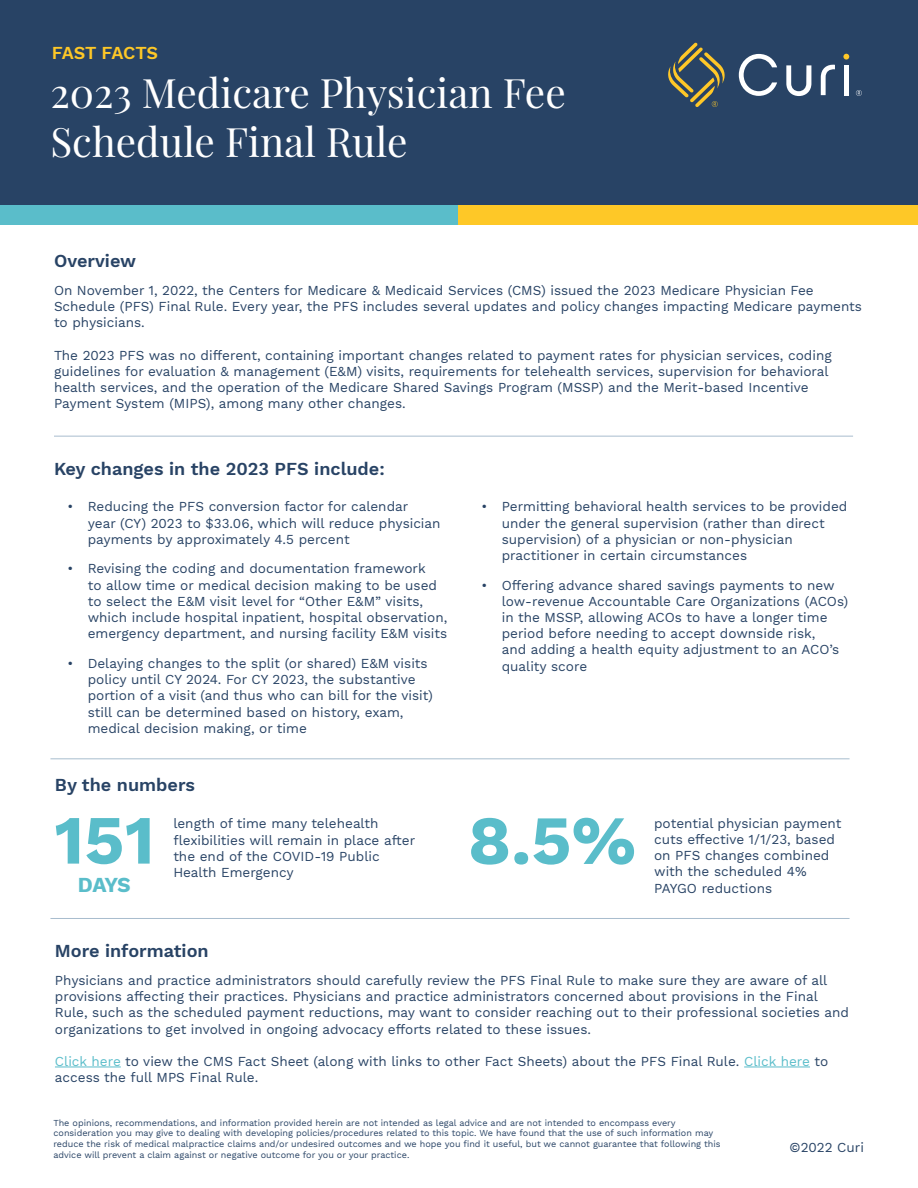
<style>
.page{position:relative;width:918px;height:1188px;background:#fff}
.page>*{position:absolute;margin:0;border:0;box-sizing:border-box;transform-origin:0 0}
.t1{font:700 69px "Work Sans";color:#5abdca}
.t2{font:40.5px "Playfair Display";color:#fff}
.t3{font:700 21px "Work Sans";color:#5abdca}
.t4{font:600 18px "Work Sans";color:#284365}
.t5{font:600 18px "Work Sans";letter-spacing:-.02em;color:#fec827}
.t6{font:13.5px/16.2px "Work Sans";color:#284365}
.t7{font:9px/10.8px "Work Sans";color:#284365}
.s1{color:#5abdca}
</style>
<div class="page">
<hr style="left:54px;top:436px;width:799px;height:1px;background:#a8bdce">
<hr style="left:50px;top:759px;width:800px;height:1px;background:#a8bdce">
<hr style="left:50px;top:918px;width:800px;height:1px;background:#a8bdce">
<hr style="left:55px;top:1067px;width:66px;height:1px;background:#5abdca">
<hr style="left:744px;top:1067px;width:66px;height:1px;background:#5abdca">
<div style="left:0;top:0;width:918px;height:215px;background:#284365"></div>
<svg style="left:739px;top:54px;width:38px;height:42px"></svg>
<svg style="left:786px;top:65px;width:25px;height:31px"></svg>
<svg style="left:821px;top:64px;width:14px;height:31px"></svg>
<div style="left:844px;top:65px;width:5px;height:30px;background:#fff"></div>
<svg style="left:856px;top:90px;width:6px;height:6px"></svg>
<svg style="left:843px;top:54px;width:6px;height:6px"></svg>
<svg style="left:668px;top:43px;width:57px;height:64px"></svg>
<div style="left:1px;top:205px;width:457px;height:20px;background:#5abdca"></div>
<div style="left:458px;top:205px;width:460px;height:20px;background:#fec827"></div>
<p class="t5" style="left:52px;top:42px;width:108px">FAST FACTS</p>
<p class="t2" style="left:50px;top:68px;width:517px">2023 Medicare Physician Fee</p>
<p class="t2" style="left:50px;top:116px;width:359px">Schedule Final Rule</p>
<p class="t4" style="left:54px;top:250px;width:84px">Overview</p>
<p class="t6" style="left:54px;top:283px;width:810px">On November 1, 2022, the Centers for Medicare &amp; Medicaid Services (CMS) issued the 2023 Medicare Physician Fee<br>Schedule (PFS) Final Rule. Every year, the PFS includes several updates and policy changes impacting Medicare payments to physicians.</p>
<p class="t6" style="left:54px;top:347px;width:779px">The 2023 PFS was no different, containing important changes related to payment rates for physician services, coding guidelines for evaluation &amp; management (E&amp;M) visits, requirements for telehealth services, supervision for behavioral health services, and the operation of the Medicare Shared Savings Program (MSSP) and the Merit-based Incentive Payment System (MIPS), among many other changes.</p>
<p class="t4" style="left:54px;top:459px;width:332px">Key changes in the 2023 PFS include:</p>
<p class="t6" style="left:88px;top:499px;width:354px;text-indent:-20px">• Reducing the PFS conversion factor for calendar<br>year (CY) 2023 to $33.06, which will reduce physician payments by approximately 4.5 percent</p>
<p class="t6" style="left:88px;top:561px;width:361px;text-indent:-20px">• Revising the coding and documentation framework<br>to allow time or medical decision making to be used to select the E&amp;M visit level for “Other E&amp;M” visits, which include hospital inpatient, hospital observation, emergency department, and nursing facility E&amp;M visits</p>
<p class="t6" style="left:88px;top:656px;width:347px;text-indent:-20px">• Delaying changes to the split (or shared) E&amp;M visits policy until CY 2024. For CY 2023, the substantive portion of a visit (and thus who can bill for the visit) still can be determined based on history, exam, medical decision making, or time</p>
<p class="t4" style="left:55px;top:775px;width:142px">By the numbers</p>
<p class="t1" style="left:54px;top:800px;width:102px">151</p>
<p class="t3" style="left:78px;top:873px;width:55px">DAYS</p>
<p class="t6" style="left:173px;top:816px;width:243px">length of time many telehealth flexibilities will remain in place after the end of the COVID-19 Public</p>
<p class="t6" style="left:173px;top:865px;width:122px">Health Emergency</p>
<p class="t4" style="left:55px;top:940px;width:155px">More information</p>
<p class="t6" style="left:502px;top:499px;width:347px;text-indent:-20px">• Permitting behavioral health services to be provided under the general supervision (rather than direct supervision) of a physician or non-physician practitioner in certain circumstances</p>
<p class="t6" style="left:502px;top:578px;width:348px;text-indent:-20px">• Offering advance shared savings payments to new low-revenue Accountable Care Organizations (ACOs) in the MSSP, allowing ACOs to have a longer time period before needing to accept downside risk,<br>and adding a health equity adjustment to an ACO’s quality score</p>
<p class="t1" style="left:468px;top:800px;width:170px">8.5%</p>
<p class="t6" style="left:654px;top:816px;width:189px">potential physician payment cuts effective 1/1/23, based on PFS changes combined with the scheduled 4%<br>PAYGO reductions</p>
<p class="t6" style="left:55px;top:973px;width:796px">Physicians and practice administrators should carefully review the PFS Final Rule to make sure they are aware of all provisions affecting their practices. Physicians and practice administrators concerned about provisions in the Final Rule, such as the scheduled payment reductions, may want to consider reaching out to their professional societies and organizations to get involved in ongoing advocacy efforts related to these issues.</p>
<p class="t6" style="left:55px;top:1054px;width:775px"><span class="s1">Click here</span> to view the CMS Fact Sheet (along with links to other Fact Sheets) about the PFS Final Rule. <span class="s1">Click here</span> to access the full MPS Final Rule.</p>
<p class="t7" style="left:53px;top:1118px;width:669px">The opinions, recommendations, and information provided herein are not intended as legal advice and are not intended to encompass every consideration you may give to dealing with developing policies/procedures related to this topic. We have found that the use of such information may reduce the risk of medical malpractice claims and/or undesired outcomes and we hope you find it useful, but we cannot guarantee that following this advice will prevent a claim against or negative outcome for you or your practice.</p>
<p class="t6" style="left:790px;top:1140px;width:76px">©2022 Curi</p>
</div>
